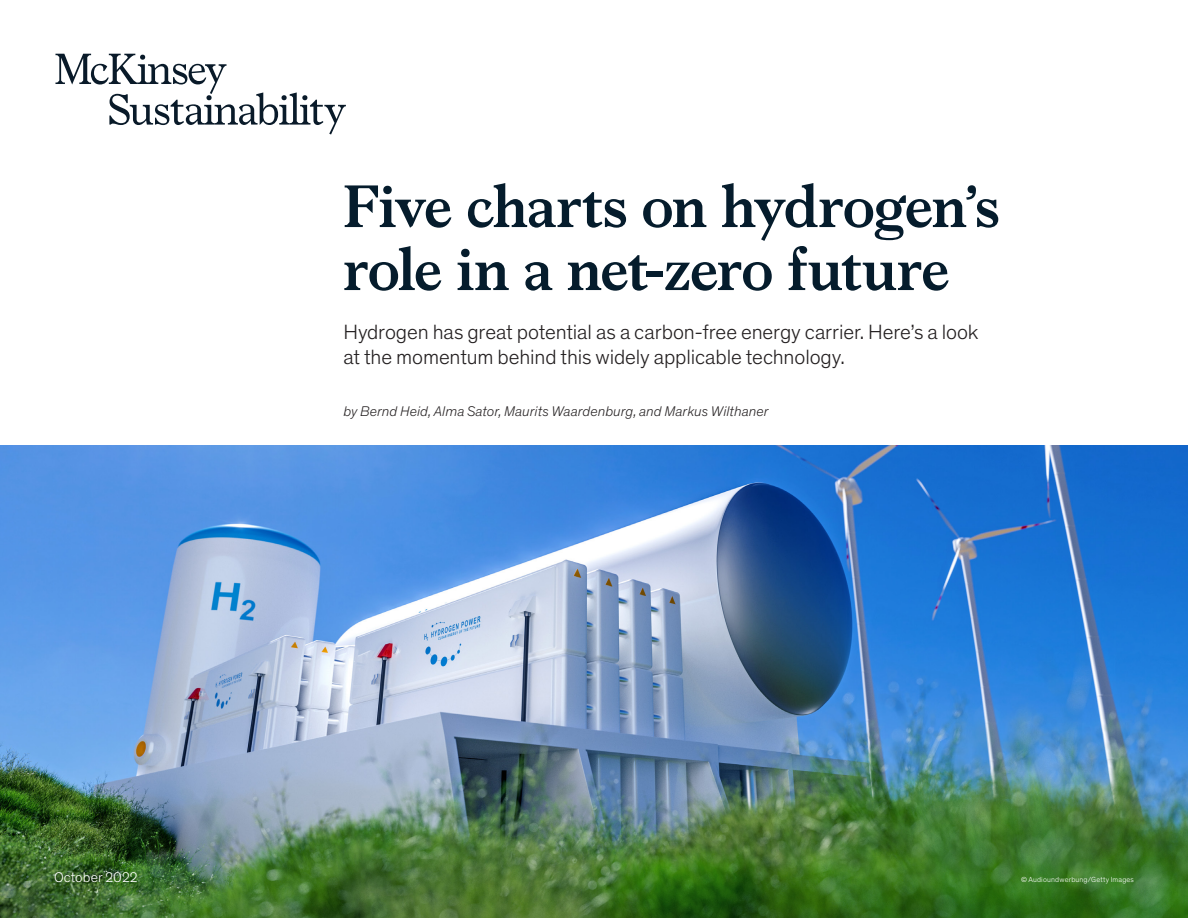
<style>
.page{position:relative;width:1188px;height:918px;background:#fff}
.page>*{position:absolute;margin:0;border:0;box-sizing:border-box;transform-origin:0 0}
.Title_of_article-dee{font:700 60px/63px "Bower";letter-spacing:-.015em;color:#051c2c}
.Standfirst-Dek_McKin{font:300 21px/25.5px "Mc Kinsey Sans";letter-spacing:-.005em;color:#231f20}
.Author_byline{font:italic 300 14.25px "Mc Kinsey Sans";letter-spacing:.005em;color:#231f20}
.Cover_date_-_Deep_bl{font:300 14.25px "Mc Kinsey Sans";letter-spacing:.005em;color:#fff}
.Art_Photo_credit{font:300 7.5px "Mc Kinsey Sans";letter-spacing:.02em;color:#fff}
</style>
<div class="page">
<img style="left:0;top:446px;width:1188px;height:472px">
<svg style="left:55px;top:54px;width:291px;height:81px"></svg>
<p class="Title_of_article-dee" style="left:344px;top:171px;width:658px">Five charts on hydrogen’s role in a net-zero future</p>
<p class="Standfirst-Dek_McKin" style="left:344px;top:318px;width:636px">Hydrogen has great potential as a carbon-free energy carrier. Here’s a look at the momentum behind this widely applicable technology.</p>
<p class="Author_byline" style="left:344px;top:401px;width:427px">by Bernd Heid, Alma Sator, Maurits Waardenburg, and Markus Wilthaner</p>
<p class="Cover_date_-_Deep_bl" style="left:54px;top:868px;width:85px">October 2022</p>
<p class="Art_Photo_credit" style="left:1021px;top:874px;width:114px">© Audioundwerbung/Getty Images</p>
</div>
